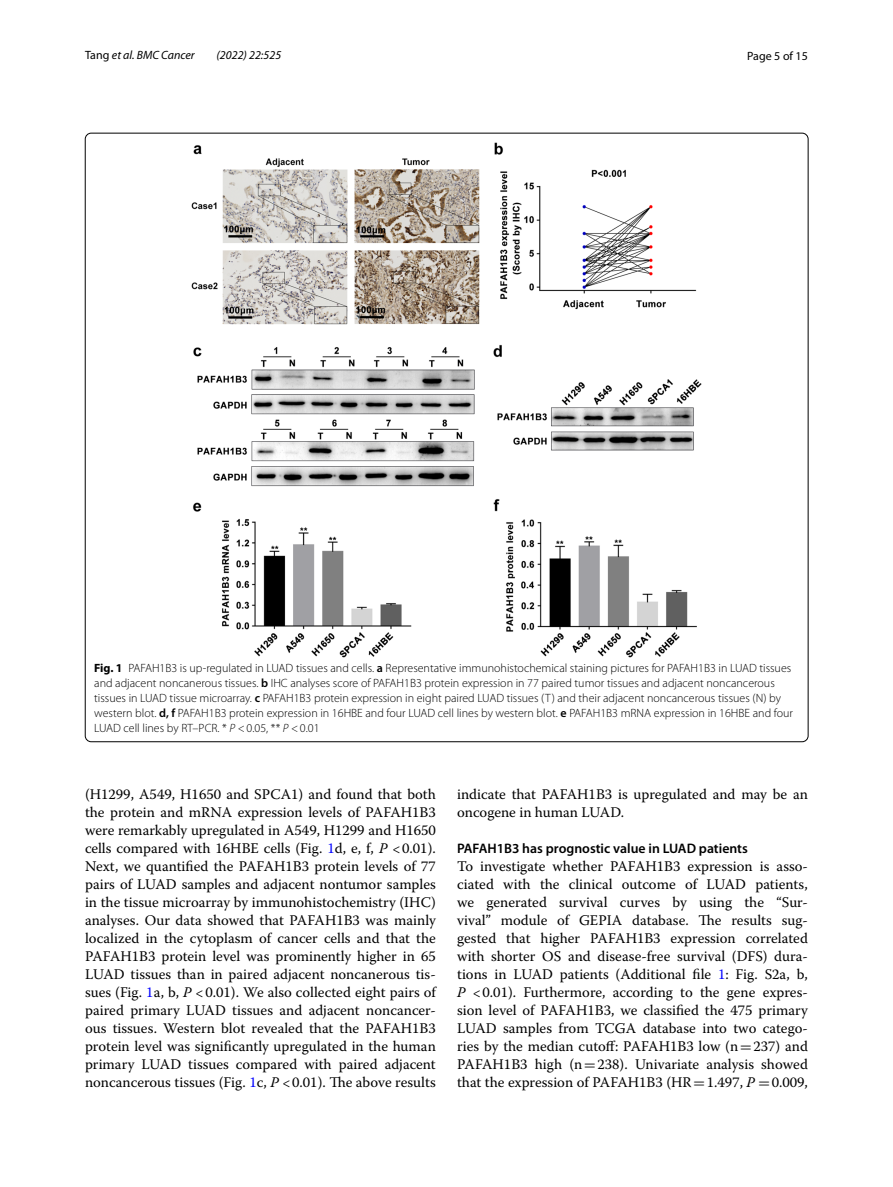
<style>
.page{position:relative;width:893px;height:1187px;background:#fff}
.page>*{position:absolute;margin:0;border:0;box-sizing:border-box;transform-origin:0 0}
.t1{font:14.7px/18px "Warnock Pro";color:#000;text-align:justify}
.t2{font:600 13.8px "Myriad Pro";color:#000}
.t3{font:300 12px/15px "Myriad Pro";color:#000}
.t4{font:italic 12px "Myriad Pro";color:#000}
.t5{font:12px "Myriad Pro";color:#000}
.s1{font-style:normal}
.s2{font-weight:700}
.s3{font-weight:600}
.s4{font-style:italic}
.s5{color:#00f}
.s6{font-family:"MTSY"}
</style>
<div class="page">
<img style="left:191px;top:142px;width:511px;height:515px">
<p class="t4" style="left:85px;top:48px;width:111px"><span class="s1">Tang</span> et al. BMC Cancer</p>
<p class="t4" style="left:217px;top:48px;width:66px">(2022) 22:525</p>
<p class="t5" style="left:747px;top:48px;width:62px">Page 5 of 15</p>
<p class="t3" style="left:94px;top:661px;width:700px"><span class="s2">Fig. 1</span> PAFAH1B3 is up-regulated in LUAD tissues and cells. <span class="s3">a</span> Representative immunohistochemical staining pictures for PAFAH1B3 in LUAD tissues and adjacent noncanerous tissues. <span class="s3">b</span> IHC analyses score of PAFAH1B3 protein expression in 77 paired tumor tissues and adjacent noncancerous tissues in LUAD tissue microarray. <span class="s3">c</span> PAFAH1B3 protein expression in eight paired LUAD tissues (T) and their adjacent noncancerous tissues (N) by western blot. <span class="s3">d, f</span> PAFAH1B3 protein expression in 16HBE and four LUAD cell lines by western blot. <span class="s3">e</span> PAFAH1B3 mRNA expression in 16HBE and four LUAD cell lines by RT–PCR. * <span class="s4">P</span> &lt;0.05, ** <span class="s4">P</span> &lt;0.01</p>
<p class="t1" style="left:85px;top:785px;width:352px">(H1299, A549, H1650 and SPCA1) and found that both the protein and mRNA expression levels of PAFAH1B3 were remarkably upregulated in A549, H1299 and H1650 cells compared with 16HBE cells (Fig. <span class="s5">1</span>d, e, f, <span class="s4">P</span> &lt;0.01).<br>Next, we quantified the PAFAH1B3 protein levels of 77 pairs of LUAD samples and adjacent nontumor samples in the tissue microarray by immunohistochemistry (IHC) analyses. Our data showed that PAFAH1B3 was mainly localized in the cytoplasm of cancer cells and that the PAFAH1B3 protein level was prominently higher in 65<br>LUAD tissues than in paired adjacent noncanerous tis&shy;sues (Fig. <span class="s5">1</span>a, b, <span class="s4">P</span> &lt;0.01). We also collected eight pairs of paired primary LUAD tissues and adjacent noncancer&shy;ous tissues. Western blot revealed that the PAFAH1B3 protein level was significantly upregulated in the human primary LUAD tissues compared with paired adjacent noncancerous tissues (Fig. <span class="s5">1</span>c, <span class="s4">P</span> &lt;0.01). The above results</p>
<p class="t1" style="left:457px;top:785px;width:352px">indicate that PAFAH1B3 is upregulated and may be an oncogene in human LUAD.</p>
<p class="t2" style="left:457px;top:839px;width:292px">PAFAH1B3 has prognostic value in LUAD patients</p>
<p class="t1" style="left:457px;top:857px;width:352px">To investigate whether PAFAH1B3 expression is asso&shy;ciated with the clinical outcome of LUAD patients, we generated survival curves by using the “Sur&shy;vival” module of GEPIA database. The results sug&shy;gested that higher PAFAH1B3 expression correlated with shorter OS and disease-free survival (DFS) dura&shy;tions in LUAD patients (Additional file <span class="s5">1</span>: Fig. S2a, b, <span class="s4">P</span> &lt;0.01). Furthermore, according to the gene expres&shy;sion level of PAFAH1B3, we classified the 475 primary LUAD samples from TCGA database into two catego&shy;ries by the median cutoff: PAFAH1B3 low (n<span class="s6">=</span>237) and PAFAH1B3 high (n<span class="s6">=</span>238). Univariate analysis showed that the expression of PAFAH1B3 (HR<span class="s6">=</span>1.497, <span class="s4">P</span> <span class="s6">=</span>0.009,</p>
</div>
